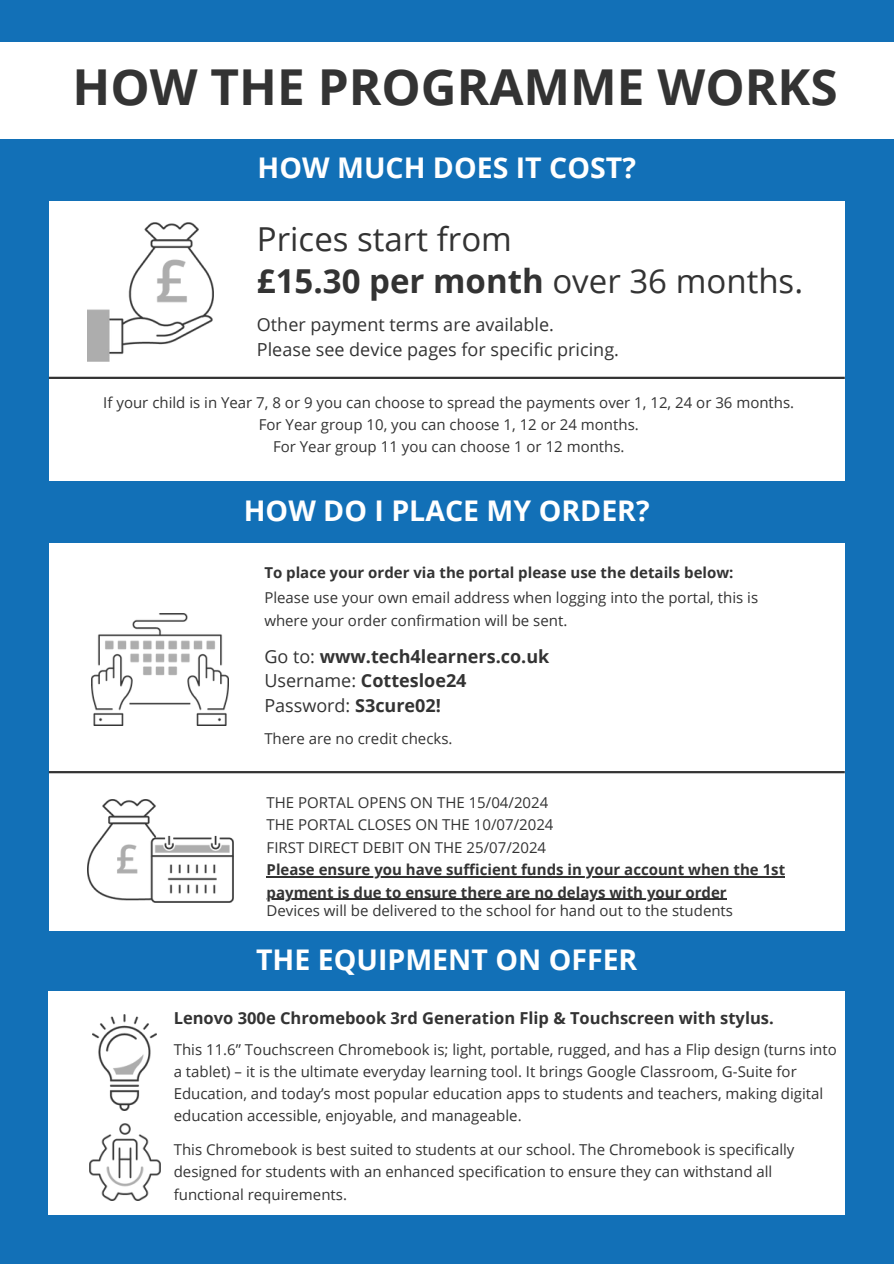
<style>
.page{position:relative;width:894px;height:1264px;background:#fff}
.page>*{position:absolute;margin:0;border:0;box-sizing:border-box;transform-origin:0 0}
.t1{font:700 49.5px "Open Sans";color:#333}
.t2{font:33px/41.7px "Open Sans";color:#333}
.t3{font:700 28.5px "Open Sans";color:#fff}
.t4{font:18px/24.8px "Open Sans";color:#333}
.t5{font:700 18px/24.8px "Open Sans";color:#333}
.t6{font:700 16.5px "Open Sans";color:#333}
.t7{font:15px/22.5px "Open Sans";color:#333}
.t8{font:700 15px "Open Sans";color:#333}
.s1{font-weight:700}
.s2{font-weight:400}
</style>
<div class="page">
<div style="left:0;top:0;width:893px;height:1263px;background:#1270b7"></div>
<div style="left:0;top:42px;width:893px;height:96px;background:#fff"></div>
<div style="left:49px;top:991px;width:795px;height:223px;background:#fff"></div>
<div style="left:49px;top:201px;width:795px;height:279px;background:#fff"></div>
<div style="left:49px;top:543px;width:795px;height:387px;background:#fff"></div>
<img style="left:89px;top:1123px;width:71px;height:77px">
<img style="left:87px;top:222px;width:126px;height:140px">
<img style="left:92px;top:613px;width:137px;height:112px">
<img style="left:87px;top:799px;width:146px;height:103px">
<img style="left:92px;top:1014px;width:65px;height:96px">
<hr style="left:266px;top:876px;width:519px;height:1px;background:#333">
<hr style="left:266px;top:898px;width:460px;height:1px;background:#333">
<hr style="left:49px;top:377px;width:795px;height:2px;background:#333">
<hr style="left:49px;top:771px;width:795px;height:2px;background:#333">
<p class="t1" style="left:73px;top:52px;width:766px">HOW THE PROGRAMME WORKS</p>
<p class="t3" style="left:257px;top:148px;width:379px">HOW MUCH DOES IT COST?</p>
<p class="t2" style="left:257px;top:218px;width:547px">Prices start from<br><span class="s1">£15.30 per month</span> over 36 months.</p>
<h3 class="t4" style="left:257px;top:311px;width:363px">Other payment terms are available.<br>Please see device pages for specific pricing.</h3>
<p class="t7" style="left:103px;top:391px;width:692px">If your child is in Year 7, 8 or 9 you can choose to spread the payments over 1, 12, 24 or 36 months.</p>
<h5 class="t7" style="left:259px;top:412px;width:381px">For Year group 10, you can choose 1, 12 or 24 months.</h5>
<p class="t7" style="left:273px;top:435px;width:353px">For Year group 11 you can choose 1 or 12 months.</p>
<h4 class="t3" style="left:244px;top:490px;width:407px">HOW DO I PLACE MY ORDER?</h4>
<p class="t8" style="left:264px;top:561px;width:470px">To place your order via the portal please use the details below:</p>
<p class="t7" style="left:264px;top:586px;width:495px">Please use your own email address when logging into the portal, this is where your order confirmation will be sent.</p>
<p class="t5" style="left:264px;top:643px;width:286px"><span class="s2">Go to:</span> www.tech4learners.co.uk<br><span class="s2">Username:</span> Cottesloe24<br><span class="s2">Password:</span> S3cure02!</p>
<p class="t7" style="left:264px;top:726px;width:190px">There are no credit checks.</p>
<p class="t7" style="left:266px;top:790px;width:283px">THE PORTAL OPENS ON THE 15/04/2024</p>
<p class="t7" style="left:266px;top:813px;width:288px">THE PORTAL CLOSES ON THE 10/07/2024</p>
<p class="t7" style="left:266px;top:835px;width:281px">FIRST DIRECT DEBIT ON THE 25/07/2024</p>
<h3 class="t8" style="left:266px;top:859px;width:520px">Please ensure you have sufficient funds in your account when the 1st</h3>
<p class="t7" style="left:266px;top:882px;width:468px;line-height:18px"><span class="s1">payment is due to ensure there are no delays with your order<br></span>Devices will be delivered to the school for hand out to the students</p>
<p class="t3" style="left:256px;top:939px;width:383px">THE EQUIPMENT ON OFFER</p>
<p class="t6" style="left:174px;top:1005px;width:601px">Lenovo 300e Chromebook 3rd Generation Flip &amp; Touchscreen with stylus.</p>
<p class="t7" style="left:174px;top:1038px;width:664px;line-height:22px">This 11.6” Touchscreen Chromebook is; light, portable, rugged, and has a Flip design (turns into a tablet) – it is the ultimate everyday learning tool. It brings Google Classroom, G-Suite for Education, and today’s most popular education apps to students and teachers, making digital education accessible, enjoyable, and manageable.</p>
<p class="t7" style="left:174px;top:1137px;width:622px">This Chromebook is best suited to students at our school. The Chromebook is specifically designed for students with an enhanced specification to ensure they can withstand all functional requirements.</p>
</div>
